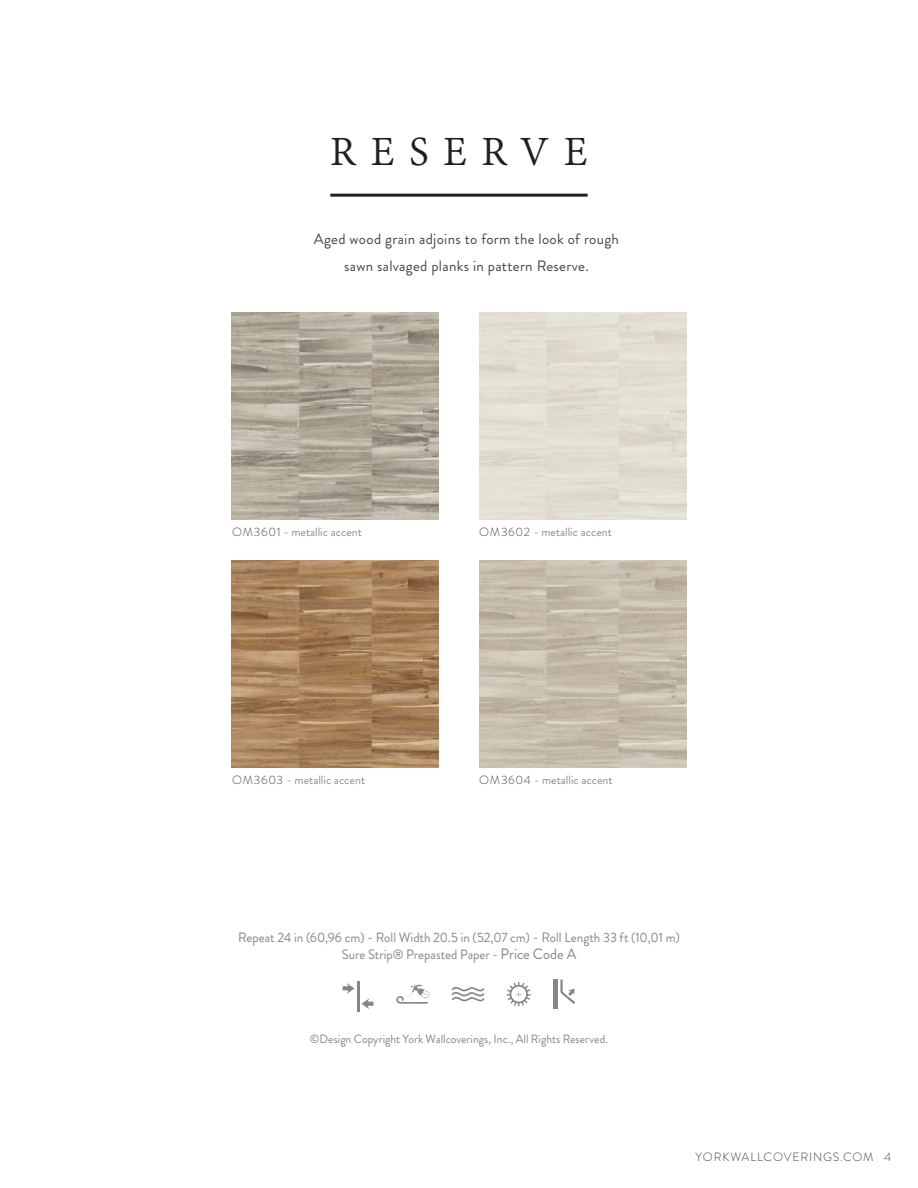
<style>
.page{position:relative;width:918px;height:1188px;background:#fff}
.page>*{position:absolute;margin:0;border:0;box-sizing:border-box;transform-origin:0 0}
.t1{font:45px "Adobe Devanagari";letter-spacing:.325em;color:#231f20}
.t2{font:15px/27px "Brandon Grotesque";letter-spacing:.02em;color:#484648;text-align:center}
.t3{font:13.5px/16.5px "Brandon Grotesque";letter-spacing:-.005em;color:#868687;text-align:center}
.t4{font:12px "Brandon Grotesque";color:#8b8b8c}
.t5{font:12px "Brandon Grotesque";letter-spacing:.005em;color:#868687}
.t6{font:300 12px "Brandon Grotesque";letter-spacing:.07em;color:#414142}
.s1{font-weight:300;color:#484648}
.s2{font-size:15px}
</style>
<div class="page">
<img style="left:232px;top:313px;width:207px;height:207px">
<img style="left:232px;top:560px;width:207px;height:207px">
<img style="left:479px;top:560px;width:207px;height:207px">
<svg style="left:343px;top:981px;width:30px;height:31px"></svg>
<div style="left:553px;top:980px;width:5px;height:29px;background:#868687"></div>
<svg style="left:560px;top:980px;width:15px;height:24px"></svg>
<svg style="left:451px;top:987px;width:34px;height:15px"></svg>
<svg style="left:507px;top:982px;width:24px;height:24px"></svg>
<svg style="left:396px;top:984px;width:34px;height:20px"></svg>
<hr style="left:330px;top:194px;width:258px;height:3px;background:#231f20">
<h1 class="t1" style="left:330px;top:126px;width:259px">RESERVE</h1>
<p class="t2" style="left:314px;top:226px;width:307px">Aged wood grain adjoins to form the look of rough sawn salvaged planks in pattern Reserve.</p>
<p class="t4" style="left:232px;top:524px;width:131px"><span class="s1">OM3601</span> - metallic accent</p>
<p class="t4" style="left:479px;top:524px;width:134px"><span class="s1">OM3602</span> - metallic accent</p>
<p class="t4" style="left:232px;top:772px;width:135px"><span class="s1">OM3603</span> - metallic accent</p>
<p class="t4" style="left:479px;top:772px;width:135px"><span class="s1">OM3604</span> - metallic accent</p>
<p class="t3" style="left:238px;top:929px;width:443px">Repeat 24 in (60,96 cm) <span class="s2">-</span> Roll Width 20.5 in (52,07 cm) <span class="s2">-</span> Roll Length 33 ft (10,01 m)<br>Sure Strip® Prepasted Paper - <span class="s2">Price Code A</span></p>
<p class="t5" style="left:310px;top:1030px;width:300px">©Design Copyright York Wallcoverings, Inc., All Rights Reserved.</p>
<p class="t6" style="left:696px;top:1149px;width:197px">YORKWALLCOVERINGS.COM 4</p>
</div>
